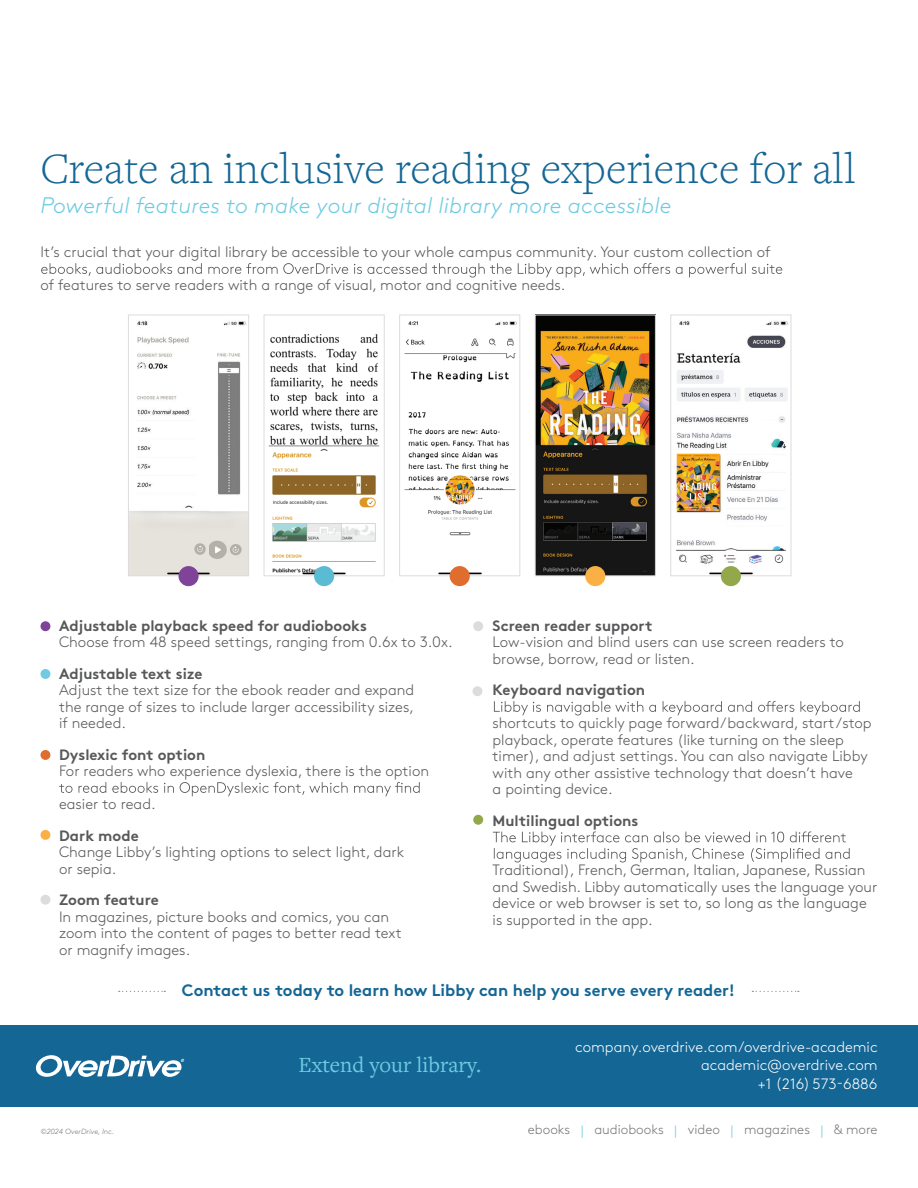
<style>
.page{position:relative;width:918px;height:1188px;background:#fff}
.page>*{position:absolute;margin:0;border:0;box-sizing:border-box;transform-origin:0 0}
.t1{font:300 45px "Freight Text Pro";letter-spacing:.005em;color:#146695}
.t2{font:italic 300 22.5px "Brown Std";letter-spacing:.01em;color:#6ecbe2}
.t3{font:22.5px "Freight Text Pro";color:#6ecbe2}
.t4{font:700 16.5px "Brown Std";color:#146695}
.t5{font:300 15px/16.5px "Brown Std";color:#57585a}
.t6{font:700 15px "Brown Std";color:#57585a}
.t7{font:300 15px/18.3px "Brown Std";color:#fff;text-align:right}
.t8{font:300 13.5px "Brown Std";color:#76787b}
.t9{font:italic 300 7.5px "Brown Std";color:#76787b}
.s1{color:#6ecbe2}
</style>
<div class="page">
<div style="left:0;top:1026px;width:918px;height:81px;background:#146695"></div>
<svg style="left:41px;top:263px;width:741px;height:15px"></svg>
<svg style="left:59px;top:782px;width:361px;height:14px"></svg>
<svg style="left:494px;top:701px;width:366px;height:14px"></svg>
<svg style="left:493px;top:831px;width:357px;height:31px"></svg>
<img style="left:404px;top:321px;width:113px;height:253px">
<div style="left:399px;top:315px;width:121px;height:261px;border:1px solid #dcdcdc"></div>
<div style="left:450px;top:566px;width:20px;height:20px;background:#df6d2d;border-radius:50%"></div>
<img style="left:537px;top:317px;width:117px;height:257px">
<div style="left:535px;top:315px;width:121px;height:261px;border:1px solid #dcdcdc"></div>
<div style="left:585px;top:566px;width:20px;height:20px;background:#fbb046;border-radius:50%"></div>
<img style="left:268px;top:334px;width:112px;height:240px">
<div style="left:264px;top:315px;width:120px;height:261px;border:1px solid #dcdcdc"></div>
<div style="left:314px;top:566px;width:20px;height:20px;background:#59bcd3;border-radius:50%"></div>
<img style="left:676px;top:321px;width:113px;height:253px">
<div style="left:671px;top:315px;width:120px;height:261px;border:1px solid #dcdcdc"></div>
<div style="left:721px;top:566px;width:20px;height:20px;background:#93a74b;border-radius:50%"></div>
<img style="left:130px;top:321px;width:117px;height:253px">
<div style="left:128px;top:315px;width:121px;height:261px;border:1px solid #dcdcdc"></div>
<div style="left:179px;top:566px;width:20px;height:20px;background:#7f4399;border-radius:50%"></div>
<div style="left:41px;top:621px;width:9px;height:10px;background:#7f4399;border-radius:50%"></div>
<div style="left:473px;top:621px;width:10px;height:10px;background:#dcdcdc;border-radius:50%"></div>
<div style="left:41px;top:750px;width:9px;height:10px;background:#df6d2d;border-radius:50%"></div>
<div style="left:41px;top:895px;width:9px;height:10px;background:#dcdcdc;border-radius:50%"></div>
<div style="left:41px;top:669px;width:9px;height:10px;background:#6ecbe2;border-radius:50%"></div>
<div style="left:473px;top:686px;width:9px;height:10px;background:#dcdcdc;border-radius:50%"></div>
<div style="left:41px;top:830px;width:9px;height:10px;background:#fbb046;border-radius:50%"></div>
<div style="left:473px;top:815px;width:10px;height:10px;background:#93a74b;border-radius:50%"></div>
<svg style="left:752px;top:991px;width:47px;height:1px"></svg>
<svg style="left:119px;top:991px;width:46px;height:1px"></svg>
<svg style="left:36px;top:1055px;width:148px;height:22px"></svg>
<h1 class="t1" style="left:40px;top:139px;width:817px">Create an inclusive reading experience for all</h1>
<h2 class="t2" style="left:40px;top:192px;width:633px">Powerful features to make your digital library more accessible</h2>
<p class="t5" style="left:40px;top:244px;width:732px">It’s crucial that your digital library be accessible to your whole campus community. Your custom collection of</p>
<p class="t5" style="left:40px;top:277px;width:527px">of features to serve readers with a range of visual, motor and cognitive needs.</p>
<p class="t6" style="left:59px;top:616px;width:309px">Adjustable playback speed for audiobooks</p>
<p class="t5" style="left:59px;top:634px;width:395px">Choose from 48 speed settings, ranging from 0.6x to 3.0x.</p>
<p class="t6" style="left:59px;top:664px;width:145px">Adjustable text size</p>
<p class="t5" style="left:59px;top:682px;width:357px;text-align:justify">Adjust the text size for the ebook reader and expand the range of sizes to include larger accessibility sizes, if needed.</p>
<p class="t6" style="left:59px;top:745px;width:148px">Dyslexic font option</p>
<p class="t5" style="left:59px;top:763px;width:372px">For readers who experience dyslexia, there is the option</p>
<p class="t5" style="left:59px;top:796px;width:98px">easier to read.</p>
<p class="t6" style="left:59px;top:826px;width:81px">Dark mode</p>
<p class="t5" style="left:59px;top:844px;width:347px">Change Libby’s lighting options to select light, dark or sepia.</p>
<p class="t6" style="left:59px;top:891px;width:101px">Zoom feature</p>
<p class="t5" style="left:59px;top:909px;width:344px">In magazines, picture books and comics, you can zoom into the content of pages to better read text or magnify images.</p>
<p class="t6" style="left:493px;top:616px;width:161px">Screen reader support</p>
<p class="t5" style="left:493px;top:634px;width:353px">Low-vision and blind users can use screen readers to browse, borrow, read or listen.</p>
<p class="t6" style="left:493px;top:681px;width:154px">Keyboard navigation</p>
<p class="t5" style="left:493px;top:715px;width:381px">shortcuts to quickly page forward/backward, start/stop playback, operate features (like turning on the sleep timer), and adjust settings. You can also navigate Libby with any other assistive technology that doesn’t have<br>a pointing device.</p>
<p class="t6" style="left:493px;top:811px;width:147px">Multilingual options</p>
<p class="t5" style="left:493px;top:862px;width:386px">Traditional), French, German, Italian, Japanese, Russian and Swedish. Libby automatically uses the language your device or web browser is set to, so long as the language is supported in the app.</p>
<p class="t9" style="left:40px;top:1127px;width:75px">©2024 OverDrive, Inc.</p>
<p class="t4" style="left:182px;top:981px;width:555px">Contact us today to learn how Libby can help you serve every reader!</p>
<h2 class="t3" style="left:299px;top:1050px;width:184px">Extend your library.</h2>
<p class="t7" style="left:575px;top:1038px;width:304px">company.overdrive.com/overdrive-academic academic@overdrive.com<br>+1 (216) 573-6886</p>
<p class="t8" style="left:528px;top:1122px;width:351px">ebooks <span class="s1">|</span> audiobooks <span class="s1">|</span> video <span class="s1">|</span> magazines <span class="s1">|</span> &amp; more</p>
</div>
